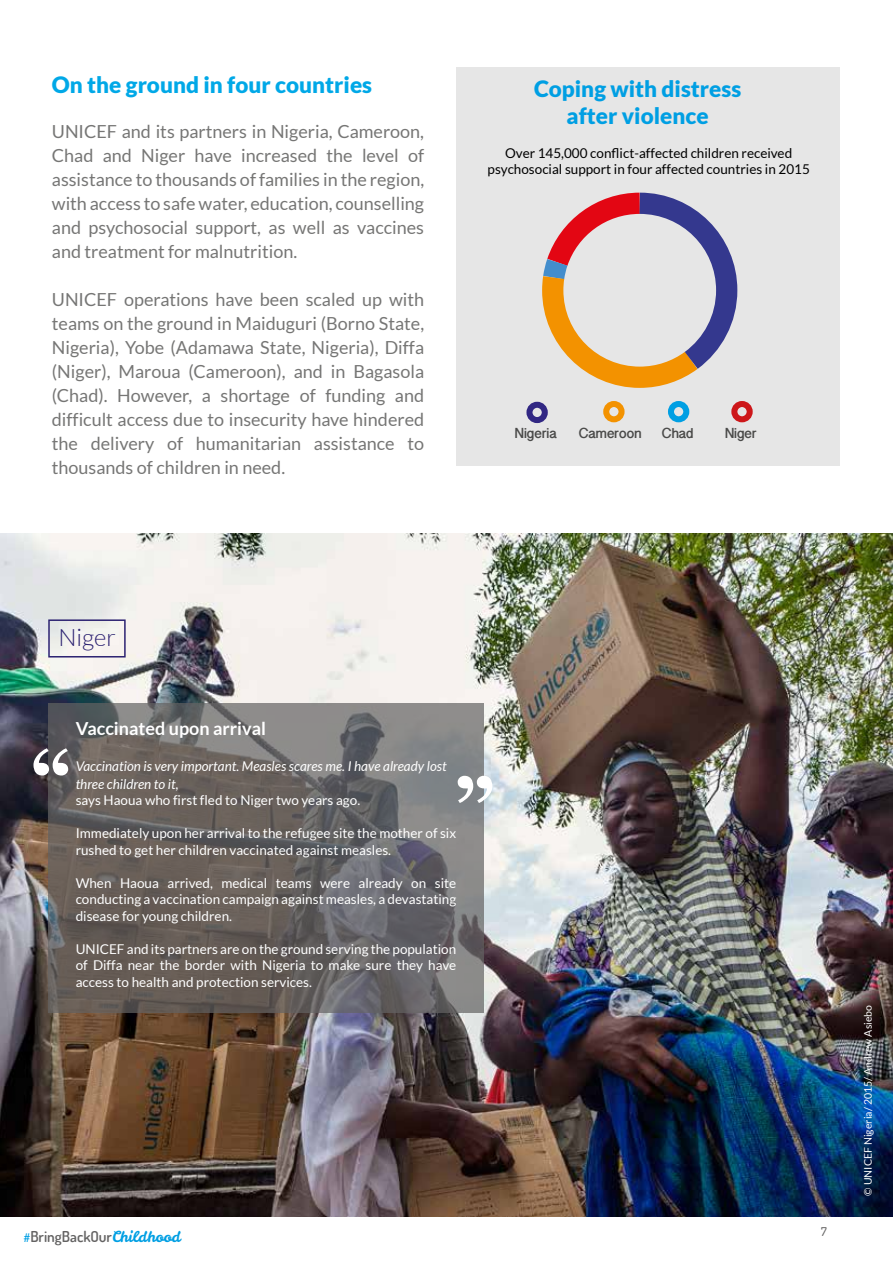
<style>
.page{position:relative;width:893px;height:1263px;background:#fff}
.page>*{position:absolute;margin:0;border:0;box-sizing:border-box;transform-origin:0 0}
.t1{font:700 79.5px "Georgia";color:#fff}
.t2{font:300 24px "Lato";color:#2b2171}
.t3{font:900 22.5px/27px "Lato";color:#009fe3;text-align:center}
.t4{font:900 22.5px "Lato";color:#00a8e7}
.t5{font:18px/24px "Lato";color:#767675;text-align:justify}
.t6{font:700 18px "Lato";color:#fff}
.t7{font:600 15px "Dosis";color:#646363}
.t8{font:13.5px/16.5px "Lato";color:#fff;text-align:justify}
.t9{font:13.5px/16.2px "Lato";color:#000;text-align:center}
.t10{font:italic 13.5px/18px "Lato";color:#fff}
.t11{font:700 13.5px "Kannada Sangam MN";color:#4a4a49}
.t12{font:500 12px "Dosis";color:#646363}
.t13{font:10.5px "Lato";color:#fff}
.s1{font-family:"Leckerli One";font-weight:400;color:#009fe3}
</style>
<div class="page">
<div style="left:456px;top:68px;width:384px;height:398px;background:#e6e6e6"></div>
<svg style="left:542px;top:192px;width:196px;height:196px"></svg>
<div style="left:526px;top:402px;width:22px;height:21px;border:6px solid #312783;border-radius:50%"></div>
<div style="left:603px;top:401px;width:22px;height:21px;border:6px solid #f39200;border-radius:50%"></div>
<div style="left:668px;top:401px;width:21px;height:21px;border:6px solid #009fe3;border-radius:50%"></div>
<div style="left:731px;top:401px;width:22px;height:21px;border:6px solid #cd171a;border-radius:50%"></div>
<img style="left:0;top:534px;width:893px;height:682px">
<svg style="left:48px;top:704px;width:436px;height:309px;background:#6c6867"></svg>
<div style="left:48px;top:619px;width:78px;height:38px;border:2px solid #2b2171"></div>
<p class="t4" style="left:52px;top:71px;width:322px">On the ground in four countries</p>
<p class="t5" style="left:52px;top:119px;width:374px">UNICEF and its partners in Nigeria, Cameroon, Chad and Niger have increased the level of assistance to thousands of families in the region, with access to safe water, education, counselling and psychosocial support, as well as vaccines and treatment for malnutrition.</p>
<p class="t5" style="left:52px;top:287px;width:374px">UNICEF operations have been scaled up with teams on the ground in Maiduguri (Borno State, Nigeria), Yobe (Adamawa State, Nigeria), Diffa (Niger), Maroua (Cameroon), and in Bagasola (Chad). However, a shortage of funding and difficult access due to insecurity have hindered the delivery of humanitarian assistance to thousands of children in need.</p>
<p class="t3" style="left:534px;top:75px;width:209px">Coping with distress after violence</p>
<p class="t9" style="left:488px;top:144px;width:324px">Over 145,000 conflict-affected children received psychosocial support in four affected countries in 2015</p>
<p class="t11" style="left:515px;top:425px;width:43px">Nigeéria</p>
<p class="t11" style="left:579px;top:425px;width:64px">Cameroon</p>
<p class="t11" style="left:662px;top:425px;width:33px">Chad</p>
<p class="t11" style="left:725px;top:425px;width:33px">Niger</p>
<h2 class="t2" style="left:58px;top:625px;width:59px">Niger</h2>
<p class="t6" style="left:76px;top:718px;width:192px">Vaccinated upon arrival</p>
<p class="t10" style="left:76px;top:757px;width:372px">Vaccination is very important. Measles scares me. I have already lost three children to it,</p>
<p class="t8" style="left:76px;top:792px;width:286px">says Haoua who first fled to Niger two years ago.</p>
<p class="t8" style="left:76px;top:825px;width:382px">Immediately upon her arrival to the refugee site the mother of six rushed to get her children vaccinated against measles.</p>
<p class="t8" style="left:76px;top:874px;width:382px">When Haoua arrived, medical teams were already on site conducting a vaccination campaign against measles, a devastating disease for young children.</p>
<p class="t8" style="left:76px;top:940px;width:382px">UNICEF and its partners are on the ground serving the population of Diffa near the border with Nigeria to make sure they have access to health and protection services.</p>
<h1 class="t1" style="left:31px;top:720px;width:43px">“</h1>
<h1 class="t1" style="left:454px;top:748px;width:43px">”</h1>
<p class="t7" style="left:23px;top:1227px;width:159px"><span class="s1">#</span>BringBackOur<span class="s1">Childhood</span></p>
<p class="t12" style="left:821px;top:1223px;width:7px">7</p>
<p class="t13" style="left:862px;top:1196px;width:192px;rotate:-90deg">© UNICEF Nigeria/ 2015/ Andrew Asiebo</p>
</div>
